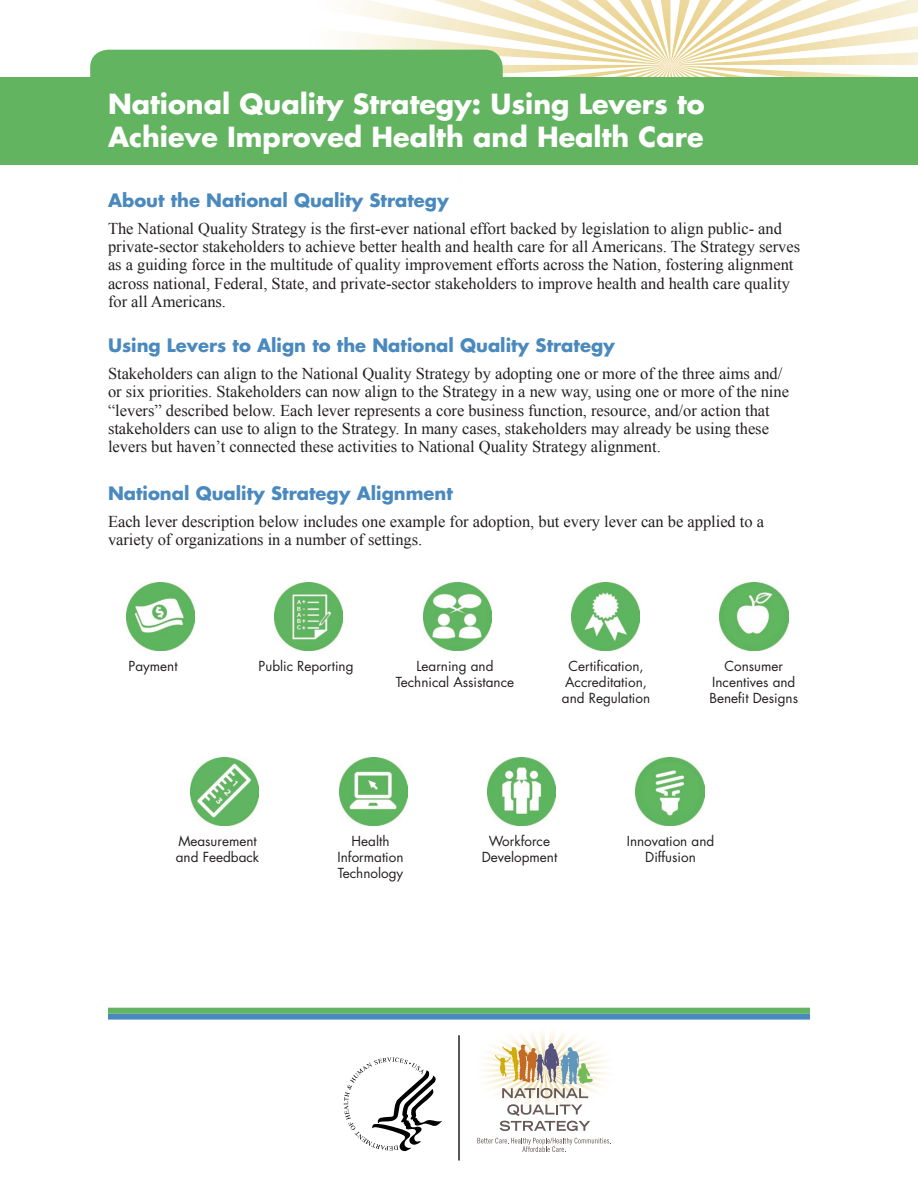
<style>
.page{position:relative;width:918px;height:1188px;background:#fff}
.page>*{position:absolute;margin:0;border:0;box-sizing:border-box;transform-origin:0 0}
.Main_Head{font:700 27px/33px "Futura";color:#fff}
.Main_Head-2{font:700 18px "Futura";color:#4a89be}
.Text{font:16.5px/18.3px "Times New Roman";color:#231f20}
.Chart_text{font:13.5px/16.2px "Futura";color:#231f20;text-align:center}
</style>
<div class="page">
<svg style="left:194px;top:0;width:724px;height:78px"></svg>
<div style="left:0;top:78px;width:918px;height:87px;background:#63b461"></div>
<svg style="left:483px;top:1033px;width:125px;height:98px"></svg>
<svg style="left:477px;top:1138px;width:134px;height:14px"></svg>
<svg style="left:344px;top:1057px;width:98px;height:94px"></svg>
<div style="left:90px;top:50px;width:413px;height:73px;background:#63b461;border-radius:18px"></div>
<hr style="left:458px;top:1035px;width:2px;height:126px;background:#231f20">
<div style="left:108px;top:1014px;width:702px;height:6px;background:#4a89be"></div>
<div style="left:108px;top:1008px;width:702px;height:6px;background:#63b461"></div>
<img style="left:126px;top:582px;width:68px;height:69px">
<img style="left:275px;top:582px;width:68px;height:69px">
<img style="left:423px;top:582px;width:68px;height:69px">
<img style="left:572px;top:582px;width:68px;height:69px">
<img style="left:720px;top:582px;width:68px;height:69px">
<img style="left:190px;top:757px;width:69px;height:68px">
<img style="left:339px;top:757px;width:68px;height:68px">
<img style="left:488px;top:757px;width:68px;height:68px">
<img style="left:636px;top:757px;width:68px;height:68px">
<p class="Main_Head" style="left:108px;top:87px;width:598px">National Quality Strategy: Using Levers to<br>Achieve Improved Health and Health Care</p>
<p class="Main_Head-2" style="left:108px;top:188px;width:342px">About the National Quality Strategy</p>
<p class="Text" style="left:108px;top:219px;width:694px">The National Quality Strategy is the first-ever national effort backed by legislation to align public- and private-sector stakeholders to achieve better health and health care for all Americans. The Strategy serves as a guiding force in the multitude of quality improvement efforts across the Nation, fostering alignment across national, Federal, State, and private-sector stakeholders to improve health and health care quality for all Americans.</p>
<p class="Main_Head-2" style="left:108px;top:333px;width:509px">Using Levers to Align to the National Quality Strategy</p>
<p class="Text" style="left:108px;top:364px;width:683px">Stakeholders can align to the National Quality Strategy by adopting one or more of the three aims and/ or six priorities. Stakeholders can now align to the Strategy in a new way, using one or more of the nine “levers” described below. Each lever represents a core business function, resource, and/or action that stakeholders can use to align to the Strategy. In many cases, stakeholders may already be using these levers but haven’t connected these activities to National Quality Strategy alignment.</p>
<p class="Main_Head-2" style="left:108px;top:481px;width:346px">National Quality Strategy Alignment</p>
<p class="Text" style="left:108px;top:512px;width:658px">Each lever description below includes one example for adoption, but every lever can be applied to a variety of organizations in a number of settings.</p>
<p class="Chart_text" style="left:129px;top:658px;width:51px">Payment</p>
<p class="Chart_text" style="left:259px;top:658px;width:96px">Public Reporting</p>
<p class="Chart_text" style="left:396px;top:658px;width:120px">Learning and<br>Technical Assistance</p>
<p class="Chart_text" style="left:562px;top:658px;width:90px">Certification,<br>Accreditation, and Regulation</p>
<p class="Chart_text" style="left:710px;top:658px;width:90px">Consumer<br>Incentives and<br>Benefit Designs</p>
<p class="Chart_text" style="left:176px;top:833px;width:85px;text-align:left">Measurement and Feedback</p>
<p class="Chart_text" style="left:338px;top:833px;width:67px">Health<br>Information<br>Technology</p>
<p class="Chart_text" style="left:482px;top:833px;width:77px">Workforce<br>Development</p>
<p class="Chart_text" style="left:627px;top:833px;width:89px">Innovation and<br>Diffusion</p>
</div>
